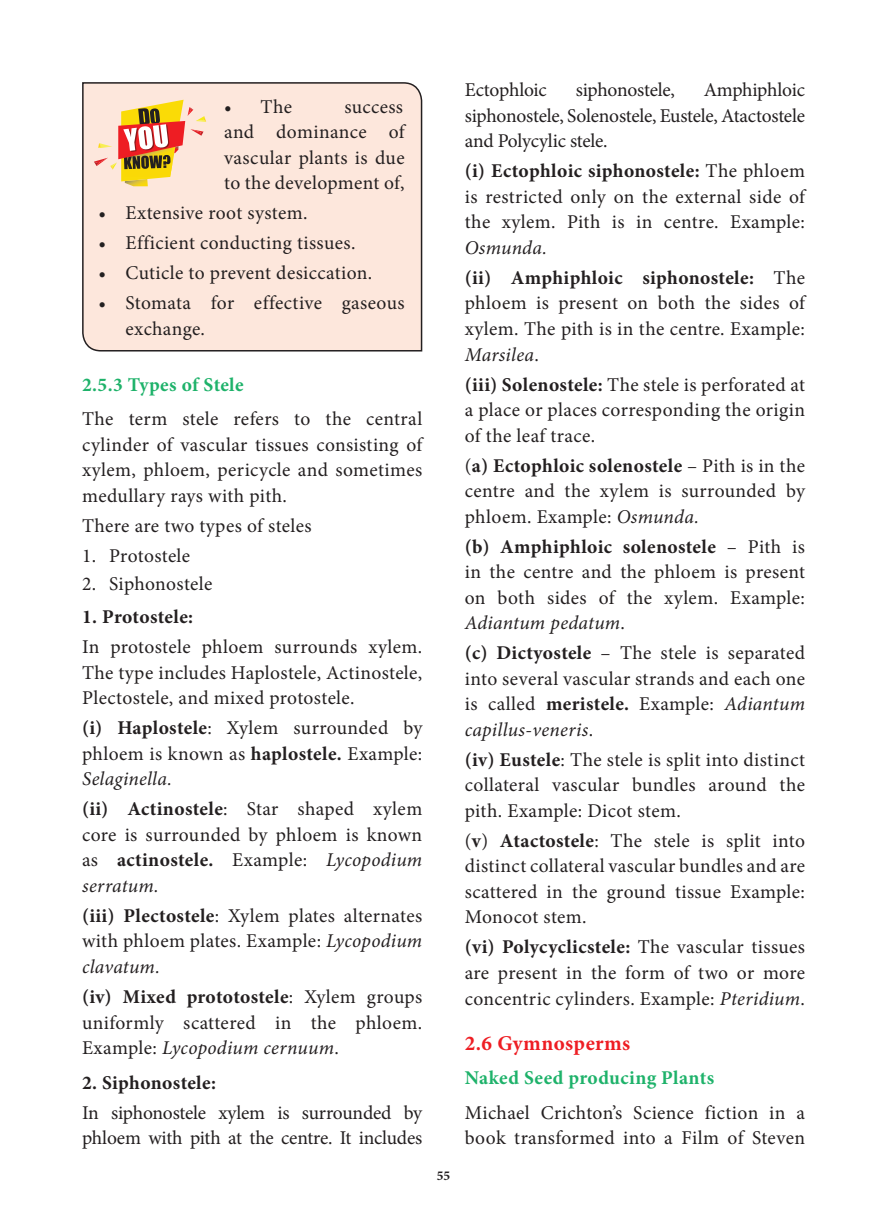
<style>
.page{position:relative;width:891px;height:1231px;background:#fff}
.page>*{position:absolute;margin:0;border:0;box-sizing:border-box;transform-origin:0 0}
.t1{font:700 21px "Minion Pro";letter-spacing:.02em;color:#ee1d23}
.Flush_left{font:19.5px/25.5px "Minion Pro";letter-spacing:.015em;color:#231f20;text-align:justify}
.Flush_left-2{font:19.5px/25.5px "Minion Pro";letter-spacing:-.01em;color:#231f20}
.t2{font:700 19.5px "Minion Pro";letter-spacing:.02em;color:#1eb26a}
.Flush_left-3{font:700 19.5px "Minion Pro";letter-spacing:.015em;color:#231f20}
.Flush_left-4{font:19.5px "Minion Pro";letter-spacing:-.015em;color:#231f20}
.t3{font:700 13.5px "Minion Pro";color:#231f20}
.s1{font-weight:700}
.s2{font-style:italic}
</style>
<div class="page">
<div style="left:82px;top:82px;width:341px;height:270px;background:#fde7dc"></div>
<svg style="left:94px;top:100px;width:112px;height:86px;background:#e8bb8e"></svg>
<p class="Flush_left" style="left:224px;top:94px;width:69px">• The</p>
<p class="Flush_left" style="left:224px;top:94px;width:182px;text-indent:120px">success and dominance of vascular plants is due to the development of,</p>
<p class="Flush_left" style="left:99px;top:200px;width:210px">• Extensive root system.</p>
<p class="Flush_left" style="left:99px;top:230px;width:258px">• Efficient conducting tissues.</p>
<p class="Flush_left" style="left:99px;top:260px;width:275px">• Cuticle to prevent desiccation.</p>
<p class="Flush_left" style="left:126px;top:290px;width:280px;text-indent:-27px">• Stomata for effective gaseous exchange.</p>
<h2 class="t2" style="left:82px;top:370px;width:163px">2.5.3 Types of Stele</h2>
<p class="Flush_left" style="left:82px;top:406px;width:342px">The term stele refers to the central cylinder of vascular tissues consisting of xylem, phloem, pericycle and sometimes medullary rays with pith.</p>
<p class="Flush_left" style="left:82px;top:512px;width:231px">There are two types of steles</p>
<p class="Flush_left" style="left:82px;top:542px;width:110px">1. Protostele</p>
<p class="Flush_left" style="left:82px;top:571px;width:132px">2. Siphonostele</p>
<h3 class="Flush_left-3" style="left:82px;top:603px;width:113px">1. Protostele:</h3>
<p class="Flush_left" style="left:82px;top:634px;width:342px">In protostele phloem surrounds xylem.<br>The type includes Haplostele, Actinostele, Plectostele, and mixed protostele.</p>
<p class="Flush_left" style="left:82px;top:715px;width:342px"><span class="s1">(i) Haplostele</span>: Xylem surrounded by phloem is known as <span class="s1">haplostele.</span> Example:<br><span class="s2">Selaginella.</span></p>
<p class="Flush_left" style="left:82px;top:796px;width:342px"><span class="s1">(ii) Actinostele</span>: Star shaped xylem core is surrounded by phloem is known as <span class="s1">actinostele.</span> Example: <span class="s2">Lycopodium serratum.</span></p>
<p class="Flush_left" style="left:82px;top:902px;width:342px"><span class="s1">(iii) Plectostele</span>: Xylem plates alternates with phloem plates. Example: <span class="s2">Lycopodium clavatum.</span></p>
<p class="Flush_left" style="left:82px;top:983px;width:342px"><span class="s1">(iv) Mixed prototostele</span>: Xylem groups uniformly scattered in the phloem.<br>Example: <span class="s2">Lycopodium cernuum</span>.</p>
<p class="Flush_left-3" style="left:82px;top:1068px;width:135px">2. Siphonostele:</p>
<p class="Flush_left-2" style="left:82px;top:1099px;width:342px">In siphonostele xylem is surrounded by phloem with pith at the centre. It includes</p>
<p class="t3" style="left:437px;top:1165px;width:15px">55</p>
<p class="Flush_left" style="left:465px;top:77px;width:342px;text-indent:239px">Amphiphloic siphonostele, Solenostele, Eustele, Atactostele and Polycylic stele.</p>
<p class="Flush_left" style="left:465px;top:158px;width:342px"><span class="s1">(i) Ectophloic siphonostele:</span> The phloem is restricted only on the external side of the xylem. Pith is in centre. Example:<br><span class="s2">Osmunda.</span></p>
<p class="Flush_left" style="left:465px;top:265px;width:342px"><span class="s1">(ii) Amphiphloic siphonostele:</span> The phloem is present on both the sides of xylem. The pith is in the centre. Example:<br><span class="s2">Marsilea</span>.</p>
<p class="Flush_left" style="left:465px;top:371px;width:342px"><span class="s1">(iii) Solenostele:</span> The stele is perforated at a place or places corresponding the origin of the leaf trace.</p>
<p class="Flush_left" style="left:465px;top:452px;width:342px">(<span class="s1">a) Ectophloic solenostele</span> – Pith is in the centre and the xylem is surrounded by phloem. Example: <span class="s2">Osmunda.</span></p>
<p class="Flush_left" style="left:465px;top:533px;width:342px"><span class="s1">(b) Amphiphloic solenostele</span> – Pith is in the centre and the phloem is present on both sides of the xylem. Example:<br><span class="s2">Adiantum pedatum</span>.</p>
<p class="Flush_left" style="left:465px;top:640px;width:342px"><span class="s1">(c) Dictyostele</span> – The stele is separated into several vascular strands and each one is called <span class="s1">meristele.</span> Example: <span class="s2">Adiantum capillus-veneris</span>.</p>
<p class="Flush_left" style="left:465px;top:746px;width:342px"><span class="s1">(iv) Eustele</span>: The stele is split into distinct collateral vascular bundles around the pith. Example: Dicot stem.</p>
<p class="Flush_left" style="left:465px;top:827px;width:342px">(<span class="s1">v</span>) <span class="s1">Atactostele</span>: The stele is split into distinct collateral vascular bundles and are scattered in the ground tissue Example:<br>Monocot stem.</p>
<p class="Flush_left" style="left:465px;top:934px;width:342px"><span class="s1">(vi) Polycyclicstele:</span> The vascular tissues are present in the form of two or more concentric cylinders. Example: <span class="s2">Pteridium</span>.</p>
<h1 class="t1" style="left:465px;top:1027px;width:167px">2.6 Gymnosperms</h1>
<h2 class="t2" style="left:465px;top:1063px;width:251px">Naked Seed producing Plants</h2>
<p class="Flush_left" style="left:465px;top:1099px;width:342px">Michael Crichton’s Science fiction in a book transformed into a Film of Steven</p>
<p class="Flush_left-2" style="left:465px;top:77px;width:84px">Ectophloic</p>
<p class="Flush_left-4" style="left:576px;top:77px;width:101px">siphonostele,</p>
</div>
